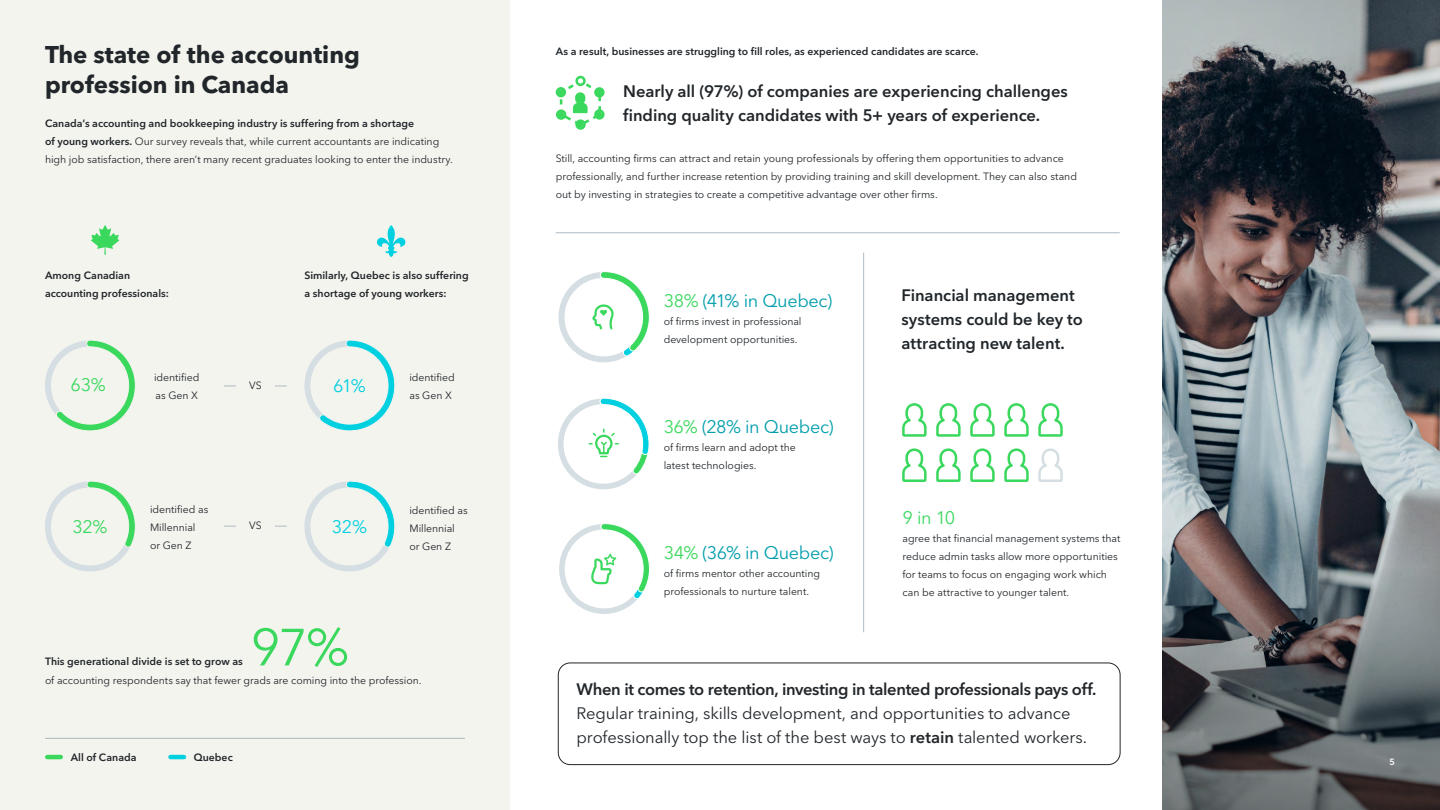
<style>
.page{position:relative;width:1440px;height:810px;background:#fff}
.page>*{position:absolute;margin:0;border:0;box-sizing:border-box;transform-origin:0 0}
.Paragraph{font:51.75px "Avenir Nextfor INTUIT";color:#3bd85e}
.Subhead{font:700 24px/30px "Avenir Nextfor INTUIT";color:#21262a}
.Paragraph-2{font:18px "Avenir Nextfor INTUIT";letter-spacing:-.02em;color:#009eac}
.Paragraph-3{font:18px "Avenir Nextfor INTUIT";letter-spacing:-.025em;color:#3bd85e}
.Paragraph-4{font:18px "Avenir Nextfor INTUIT";color:#00d0e0}
.Paragraph-5{font:16.5px/24px "Avenir Nextfor INTUIT";letter-spacing:-.01em;color:#21262a}
.Paragraph-6{font:600 16.5px/24px "Avenir Nextfor INTUIT";color:#21262a}
.Paragraph-7{font:10.5px/18px "Avenir Nextfor INTUIT";letter-spacing:-.005em;color:#21262a}
.Paragraph-8{font:600 10.5px/18px "Avenir Nextfor INTUIT";color:#21262a}
.t1{font:600 9px "Avenir Nextfor INTUIT";color:#fff}
.s1{font-weight:600}
.s2{color:#3bd85e}
</style>
<div class="page">
<div style="left:0;top:0;width:510px;height:810px;background:#f4f4ef"></div>
<img style="left:1162px;top:0;width:278px;height:567px">
<div style="left:558px;top:663px;width:562px;height:102px;border:1px solid #21262a;border-radius:12px"></div>
<hr style="left:556px;top:233px;width:564px;height:1px;background:#adbac2">
<hr style="left:864px;top:253px;width:1px;height:379px;background:#adbac2">
<svg style="left:91px;top:225px;width:28px;height:30px"></svg>
<svg style="left:377px;top:225px;width:29px;height:32px"></svg>
<svg style="left:1162px;top:567px;width:278px;height:243px;background:#5b5e62"></svg>
<svg style="left:902px;top:403px;width:161px;height:34px"></svg>
<svg style="left:902px;top:448px;width:161px;height:34px"></svg>
<svg style="left:556px;top:76px;width:49px;height:54px"></svg>
<hr style="left:45px;top:738px;width:420px;height:1px;background:#adbac2">
<hr style="left:47px;top:755px;width:14px;height:4px;background:#3bd85e">
<hr style="left:171px;top:755px;width:13px;height:4px;background:#00d0e0">
<svg style="left:558px;top:271px;width:92px;height:92px"></svg>
<svg style="left:558px;top:398px;width:91px;height:92px"></svg>
<svg style="left:559px;top:523px;width:91px;height:91px"></svg>
<svg style="left:304px;top:340px;width:91px;height:91px"></svg>
<svg style="left:304px;top:481px;width:91px;height:91px"></svg>
<svg style="left:45px;top:481px;width:91px;height:91px"></svg>
<svg style="left:45px;top:340px;width:91px;height:91px"></svg>
<hr style="left:224px;top:386px;width:63px;height:1px;background:#adbac2">
<div style="left:236px;top:368px;width:39px;height:36px;background:#f4f4ef"></div>
<hr style="left:224px;top:526px;width:63px;height:1px;background:#adbac2">
<div style="left:236px;top:508px;width:39px;height:36px;background:#f4f4ef"></div>
<p class="Subhead" style="left:45px;top:39px;width:316px">The state of the accounting profession in Canada</p>
<p class="Paragraph-7" style="left:45px;top:114px;width:409px"><span class="s1">Canada’s accounting and bookkeeping industry is suffering from a shortage<br>of young workers.</span> Our survey reveals that, while current accountants are indicating high job satisfaction, there aren’t many recent graduates looking to enter the industry.</p>
<p class="Paragraph-8" style="left:45px;top:266px;width:125px">Among Canadian accounting professionals:</p>
<p class="Paragraph-8" style="left:304px;top:266px;width:166px">Similarly, Quebec is also suffering a shortage of young workers:</p>
<p class="Paragraph-3" style="left:70px;top:374px;width:37px">63%</p>
<p class="Paragraph-4" style="left:333px;top:375px;width:34px">61%</p>
<p class="Paragraph-7" style="left:409px;top:369px;width:47px">identified as Gen X</p>
<p class="Paragraph-7" style="left:154px;top:369px;width:47px">identified as Gen X</p>
<p class="Paragraph-7" style="left:249px;top:376px;width:14px">VS</p>
<p class="Paragraph-7" style="left:150px;top:501px;width:60px">identified as<br>Millennial<br>or Gen Z</p>
<p class="Paragraph-3" style="left:72px;top:516px;width:37px">32%</p>
<p class="Paragraph-4" style="left:332px;top:516px;width:37px">32%</p>
<p class="Paragraph-7" style="left:249px;top:516px;width:14px">VS</p>
<p class="Paragraph-7" style="left:409px;top:501px;width:60px">identified as<br>Millennial<br>or Gen Z</p>
<p class="Paragraph" style="left:251px;top:616px;width:100px">97%</p>
<p class="Paragraph-8" style="left:45px;top:652px;width:199px">This generational divide is set to grow as</p>
<p class="Paragraph-7" style="left:45px;top:671px;width:378px">of accounting respondents say that fewer grads are coming into the profession.</p>
<p class="Paragraph-8" style="left:71px;top:748px;width:67px">All of Canada</p>
<p class="Paragraph-8" style="left:194px;top:748px;width:41px">Quebec</p>
<p class="Paragraph-8" style="left:556px;top:42px;width:424px">As a result, businesses are struggling to fill roles, as experienced candidates are scarce.</p>
<p class="Paragraph-6" style="left:623px;top:79px;width:446px">Nearly all (97%) of companies are experiencing challenges finding quality candidates with 5+ years of experience.</p>
<p class="Paragraph-7" style="left:556px;top:150px;width:523px">Still, accounting firms can attract and retain young professionals by offering them opportunities to advance professionally, and further increase retention by providing training and skill development. They can also stand out by investing in strategies to create a competitive advantage over other firms.</p>
<p class="Paragraph-2" style="left:664px;top:290px;width:170px"><span class="s2">38%</span> (41% in Quebec)</p>
<p class="Paragraph-7" style="left:664px;top:313px;width:139px">of firms invest in professional development opportunities.</p>
<p class="Paragraph-2" style="left:664px;top:416px;width:171px"><span class="s2">36%</span> (28% in Quebec)</p>
<p class="Paragraph-7" style="left:664px;top:439px;width:134px">of firms learn and adopt the latest technologies.</p>
<p class="Paragraph-2" style="left:664px;top:542px;width:171px"><span class="s2">34%</span> (36% in Quebec)</p>
<p class="Paragraph-7" style="left:664px;top:565px;width:158px">of firms mentor other accounting professionals to nurture talent.</p>
<p class="Paragraph-6" style="left:901px;top:283px;width:183px">Financial management systems could be key to attracting new talent.</p>
<p class="Paragraph-3" style="left:903px;top:506px;width:54px">9 in 10</p>
<p class="Paragraph-7" style="left:903px;top:529px;width:219px">agree that financial management systems that reduce admin tasks allow more opportunities for teams to focus on engaging work which can be attractive to younger talent.</p>
<p class="Paragraph-5" style="left:577px;top:678px;width:521px"><span class="s1">When it comes to retention, investing in talented professionals pays off.<br></span>Regular training, skills development, and opportunities to advance professionally top the list of the best ways to <span class="s1">retain</span> talented workers.</p>
<p class="t1" style="left:1390px;top:756px;width:7px">5</p>
</div>
